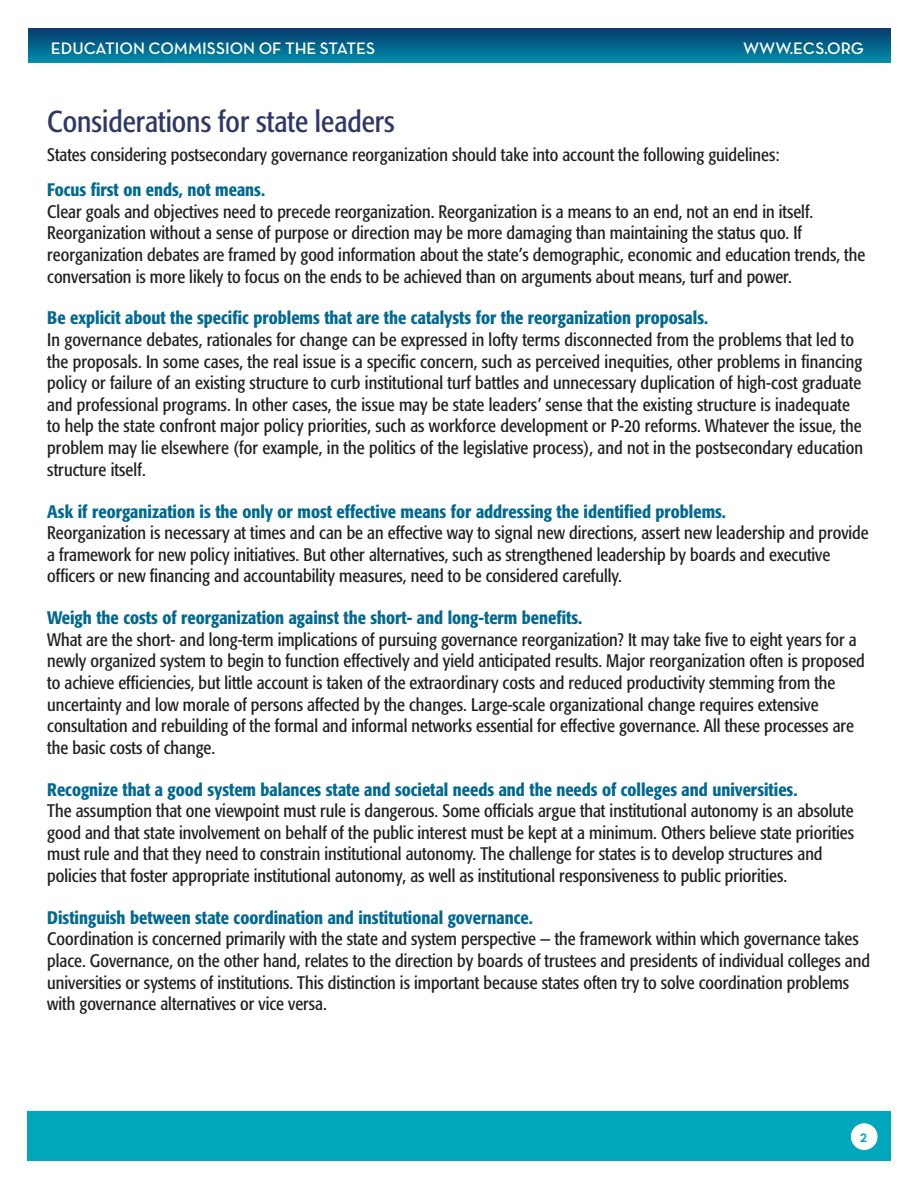
<style>
.page{position:relative;width:918px;height:1188px;background:#fff}
.page>*{position:absolute;margin:0;border:0;box-sizing:border-box;transform-origin:0 0}
.Heading_1{font:condensed 30px "Formata";color:#2f3769}
.t1{font:condensed 18px/21.6px "Formata";color:#231f20}
.t2{font:16.95px "Neutra Text TF Demi SC Alt";color:#fff}
.t3{font:16.5px "Neutra Text TF Demi SC Alt";color:#00a6bc}
.s1{font-weight:500;color:#016991}
</style>
<div class="page">
<div style="left:27px;top:1112px;width:864px;height:49px;background:#00a6bc"></div>
<div style="left:850px;top:1123px;width:28px;height:27px;background:#fff;border-radius:50%"></div>
<div style="left:850px;top:1122px;width:28px;height:29px;border:1px solid #00a6bc;border-radius:50%"></div>
<div style="left:28px;top:29px;width:863px;height:34px;background:linear-gradient(to bottom,#073b6d,#008ca9)"></div>
<p class="t2" style="left:51px;top:38px;width:326px">EDUCATION COMMISSION OF THE STATES</p>
<p class="t2" style="left:743px;top:38px;width:122px">WWW.ECS.ORG</p>
<p class="Heading_1" style="left:47px;top:104px;width:349px">Considerations for state leaders</p>
<p class="t1" style="left:47px;top:144px;width:734px">States considering postsecondary governance reorganization should take into account the following guidelines:</p>
<p class="t1" style="left:47px;top:179px;width:820px"><span class="s1">Focus first on ends, not means.<br></span>Clear goals and objectives need to precede reorganization. Reorganization is a means to an end, not an end in itself.<br>Reorganization without a sense of purpose or direction may be more damaging than maintaining the status quo. If reorganization debates are framed by good information about the state’s demographic, economic and education trends, the conversation is more likely to focus on the ends to be achieved than on arguments about means, turf and power.</p>
<p class="t1" style="left:47px;top:307px;width:817px"><span class="s1">Be explicit about the specific problems that are the catalysts for the reorganization proposals.<br></span>In governance debates, rationales for change can be expressed in lofty terms disconnected from the problems that led to the proposals. In some cases, the real issue is a specific concern, such as perceived inequities, other problems in financing policy or failure of an existing structure to curb institutional turf battles and unnecessary duplication of high-cost graduate and professional programs. In other cases, the issue may be state leaders’ sense that the existing structure is inadequate to help the state confront major policy priorities, such as workforce development or P-20 reforms. Whatever the issue, the problem may lie elsewhere (for example, in the politics of the legislative process), and not in the postsecondary education structure itself.</p>
<p class="t1" style="left:47px;top:500px;width:823px"><span class="s1">Ask if reorganization is the only or most effective means for addressing the identified problems.<br></span>Reorganization is necessary at times and can be an effective way to signal new directions, assert new leadership and provide a framework for new policy initiatives. But other alternatives, such as strengthened leadership by boards and executive officers or new financing and accountability measures, need to be considered carefully.</p>
<p class="t1" style="left:47px;top:607px;width:819px"><span class="s1">Weigh the costs of reorganization against the short- and long-term benefits.<br></span>What are the short- and long-term implications of pursuing governance reorganization? It may take five to eight years for a newly organized system to begin to function effectively and yield anticipated results. Major reorganization often is proposed to achieve efficiencies, but little account is taken of the extraordinary costs and reduced productivity stemming from the uncertainty and low morale of persons affected by the changes. Large-scale organizational change requires extensive consultation and rebuilding of the formal and informal networks essential for effective governance. All these processes are the basic costs of change.</p>
<p class="t1" style="left:47px;top:779px;width:808px"><span class="s1">Recognize that a good system balances state and societal needs and the needs of colleges and universities.<br></span>The assumption that one viewpoint must rule is dangerous. Some officials argue that institutional autonomy is an absolute good and that state involvement on behalf of the public interest must be kept at a minimum. Others believe state priorities must rule and that they need to constrain institutional autonomy. The challenge for states is to develop structures and policies that foster appropriate institutional autonomy, as well as institutional responsiveness to public priorities.</p>
<p class="t1" style="left:47px;top:907px;width:824px"><span class="s1">Distinguish between state coordination and institutional governance.<br></span>Coordination is concerned primarily with the state and system perspective — the framework within which governance takes place. Governance, on the other hand, relates to the direction by boards of trustees and presidents of individual colleges and universities or systems of institutions. This distinction is important because states often try to solve coordination problems with governance alternatives or vice versa.</p>
<p class="t3" style="left:859px;top:1127px;width:10px">2</p>
</div>
